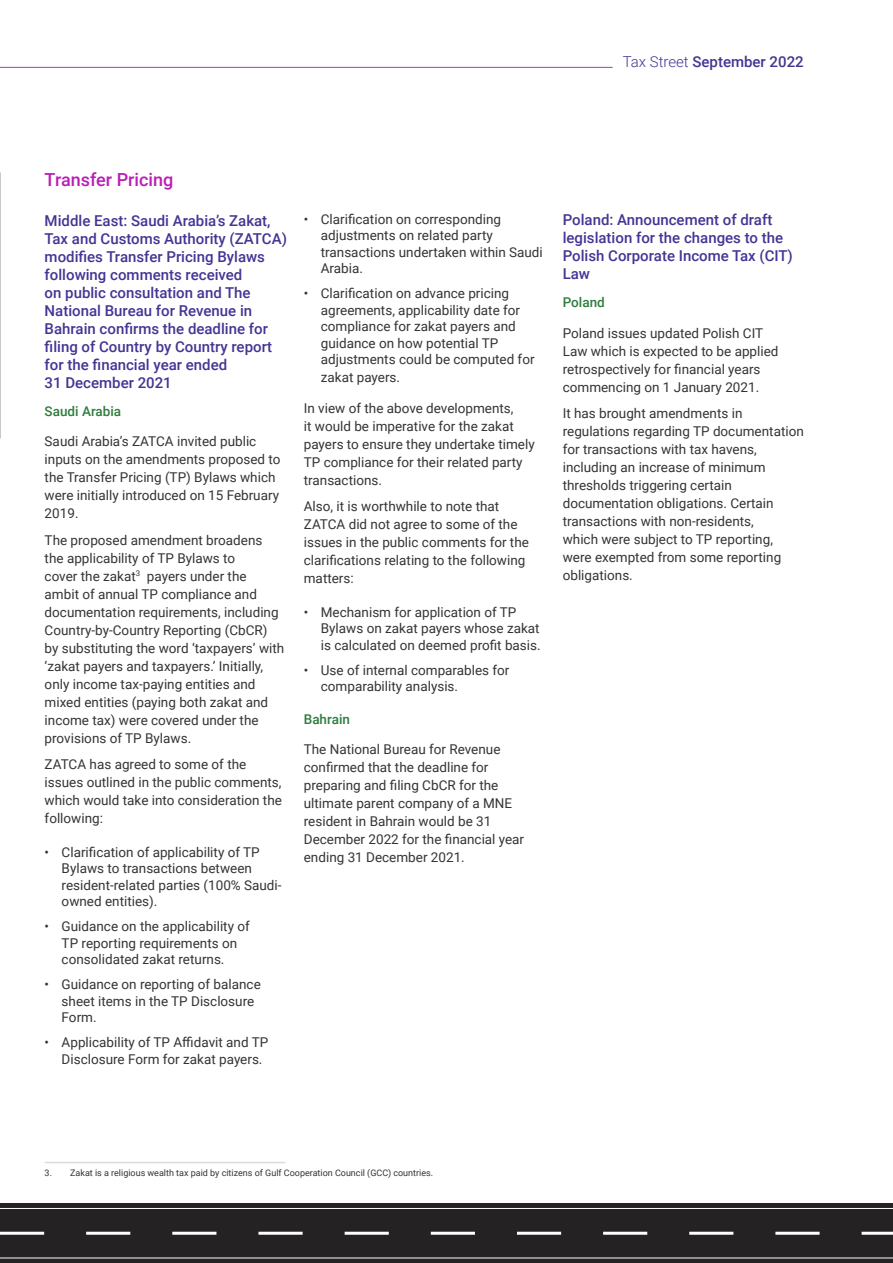
<style>
.page{position:relative;width:893px;height:1263px;background:#fff}
.page>*{position:absolute;margin:0;border:0;box-sizing:border-box;transform-origin:0 0}
.t1{font:500 18px "Roboto";color:#ba1fb5}
.t2{font:500 15px/18px "Roboto";color:#463494}
.t3{font:13.5px/18px "Roboto";color:#343433}
.t4{font:500 13.5px "Roboto";color:#2e7d3e}
.t5{font:9px "Roboto";color:#343433}
.s1{font-weight:300}
</style>
<div class="page">
<div style="left:0;top:1203px;width:893px;height:60px;background:#242223"></div>
<svg style="left:0;top:1232px;width:893px;height:3px"></svg>
<hr style="left:0;top:1208px;width:893px;height:1px;background:#fff">
<hr style="left:0;top:1258px;width:893px;height:1px;background:#fff">
<hr style="left:0;top:67px;width:613px;height:1px;background:#a43f97">
<svg style="left:0;top:294px;width:1px;height:23px"></svg>
<hr style="left:45px;top:1162px;width:241px;height:1px;background:#dddbdb">
<p class="t2" style="left:623px;top:52px;width:183px"><span class="s1">Tax Street</span> September 2022</p>
<h1 class="t1" style="left:45px;top:167px;width:130px">Transfer Pricing</h1>
<p class="t2" style="left:45px;top:211px;width:244px">Middle East: Saudi Arabia’s Zakat,<br>Tax and Customs Authority (ZATCA) modifies Transfer Pricing Bylaws following comments received<br>on public consultation and The<br>National Bureau for Revenue in<br>Bahrain confirms the deadline for filing of Country by Country report for the financial year ended<br>31 December 2021</p>
<p class="t4" style="left:45px;top:401px;width:78px">Saudi Arabia</p>
<p class="t3" style="left:45px;top:432px;width:237px">Saudi Arabia’s ZATCA invited public inputs on the amendments proposed to the Transfer Pricing (TP) Bylaws which were initially introduced on 15 February<br>2019.</p>
<p class="t3" style="left:45px;top:530px;width:241px">The proposed amendment broadens the applicability of TP Bylaws to<br>cover the zakat<sup>3</sup> payers under the ambit of annual TP compliance and documentation requirements, including Country-by-Country Reporting (CbCR) by substituting the word ‘taxpayers’ with ‘zakat payers and taxpayers.’ Initially, only income tax-paying entities and mixed entities (paying both zakat and income tax) were covered under the provisions of TP Bylaws.</p>
<p class="t3" style="left:45px;top:755px;width:239px">ZATCA has agreed to some of the issues outlined in the public comments, which would take into consideration the following:</p>
<p class="t3" style="left:62px;top:843px;width:221px;line-height:16.5px;text-indent:-17px">• Clarification of applicability of TP<br>Bylaws to transactions between resident-related parties (100% Saudi&shy;owned entities).</p>
<p class="t3" style="left:62px;top:918px;width:190px;line-height:16.5px;text-indent:-17px">• Guidance on the applicability of<br>TP reporting requirements on consolidated zakat returns.</p>
<p class="t3" style="left:62px;top:976px;width:201px;line-height:16.5px;text-indent:-17px">• Guidance on reporting of balance sheet items in the TP Disclosure<br>Form.</p>
<p class="t3" style="left:62px;top:1034px;width:208px;line-height:16.5px;text-indent:-17px">• Applicability of TP Affidavit and TP<br>Disclosure Form for zakat payers.</p>
<p class="t3" style="left:321px;top:210px;width:224px;line-height:16.5px;text-indent:-17px">• Clarification on corresponding adjustments on related party transactions undertaken within Saudi<br>Arabia.</p>
<p class="t3" style="left:321px;top:285px;width:215px;line-height:16.5px;text-indent:-17px">• Clarification on advance pricing agreements, applicability date for compliance for zakat payers and guidance on how potential TP adjustments could be computed for</p>
<p class="t3" style="left:321px;top:368px;width:81px">zakat payers.</p>
<p class="t3" style="left:304px;top:399px;width:232px">In view of the above developments,<br>it would be imperative for the zakat payers to ensure they undertake timely<br>TP compliance for their related party transactions.</p>
<p class="t3" style="left:304px;top:497px;width:227px">Also, it is worthwhile to note that<br>ZATCA did not agree to some of the issues in the public comments for the clarifications relating to the following matters:</p>
<p class="t3" style="left:321px;top:603px;width:221px;line-height:16.5px;text-indent:-17px">• Mechanism for application of TP<br>Bylaws on zakat payers whose zakat is calculated on deemed profit basis.</p>
<p class="t3" style="left:321px;top:661px;width:190px;line-height:16.5px;text-indent:-17px">• Use of internal comparables for comparability analysis.</p>
<p class="t4" style="left:304px;top:709px;width:48px">Bahrain</p>
<p class="t3" style="left:304px;top:740px;width:222px">The National Bureau for Revenue confirmed that the deadline for preparing and filing CbCR for the ultimate parent company of a MNE resident in Bahrain would be 31<br>December 2022 for the financial year ending 31 December 2021.</p>
<p class="t2" style="left:563px;top:210px;width:232px">Poland: Announcement of draft legislation for the changes to the<br>Polish Corporate Income Tax (CIT)<br>Law</p>
<p class="t4" style="left:563px;top:293px;width:44px">Poland</p>
<p class="t3" style="left:563px;top:323px;width:217px">Poland issues updated Polish CIT Law which is expected to be applied retrospectively for financial years commencing on 1 January 2021.</p>
<p class="t3" style="left:563px;top:404px;width:243px">It has brought amendments in regulations regarding TP documentation for transactions with tax havens, including an increase of minimum thresholds triggering certain documentation obligations. Certain transactions with non-residents,<br>which were subject to TP reporting, were exempted from some reporting obligations.</p>
<p class="t5" style="left:45px;top:1166px;width:390px">3. Zakat is a religious wealth tax paid by citizens of Gulf Cooperation Council (GCC) countries.</p>
</div>
